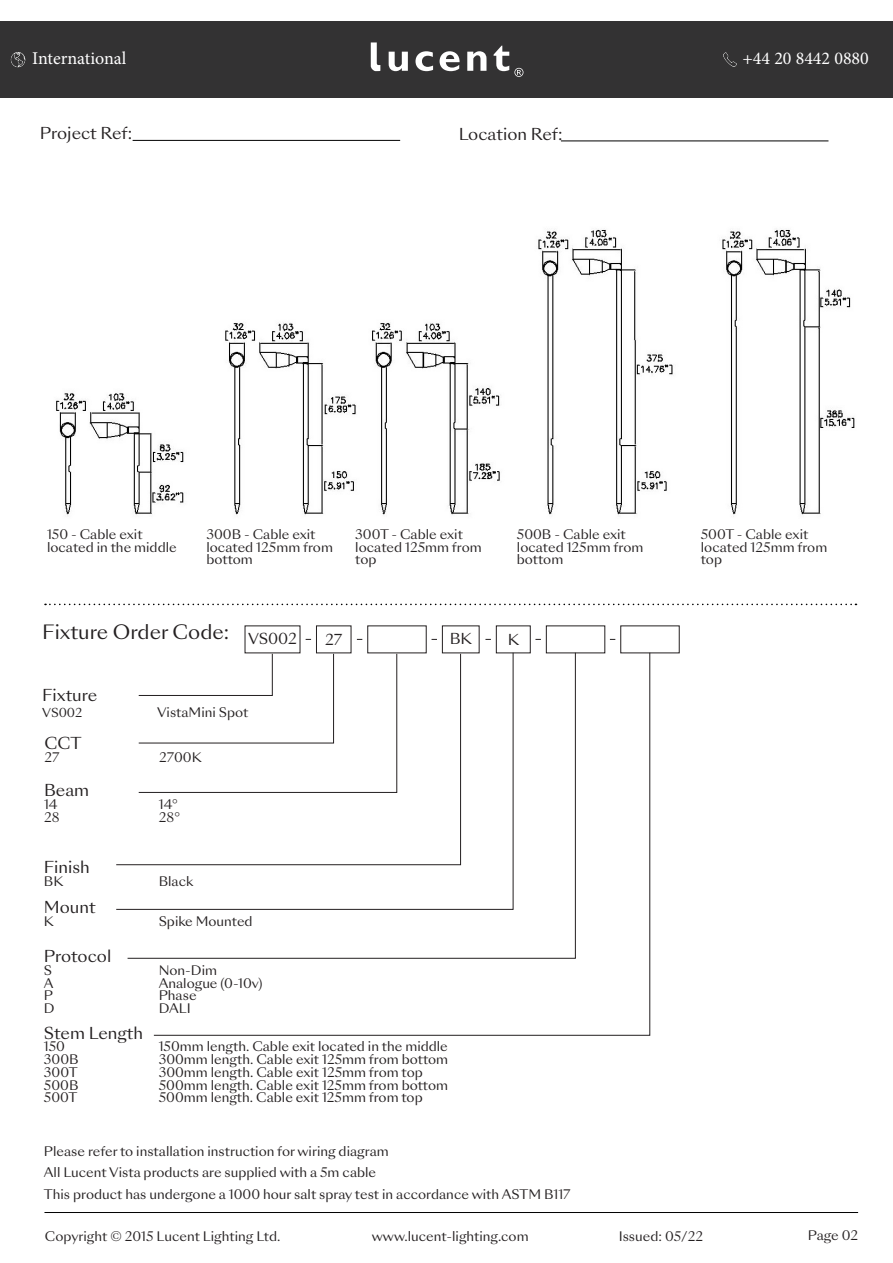
<style>
.page{position:relative;width:893px;height:1263px;background:#fff}
.page>*{position:absolute;margin:0;border:0;box-sizing:border-box;transform-origin:0 0}
.t1{font:19.2px "Sang Bleu Sunrise";color:#231f20}
.t2{font:18px "Minion Pro";color:#fff}
.t3{font:15.9px "Sang Bleu Sunrise";color:#231f20}
.t4{font:14.7px "Sang Bleu Sunrise";color:#231f20}
.t5{font:12.75px "Sang Bleu Sunrise";color:#231f20}
.t6{font:12px "Sang Bleu Sunrise";letter-spacing:-.005em;color:#231f20}
</style>
<div class="page">
<hr style="left:44px;top:1212px;width:814px;height:1px;background:#000">
<div style="left:0;top:21px;width:893px;height:77px;background:#333233"></div>
<svg style="left:389px;top:52px;width:19px;height:19px"></svg>
<svg style="left:415px;top:51px;width:18px;height:20px"></svg>
<svg style="left:440px;top:51px;width:20px;height:20px"></svg>
<svg style="left:467px;top:51px;width:19px;height:20px"></svg>
<svg style="left:371px;top:42px;width:9px;height:29px"></svg>
<svg style="left:494px;top:46px;width:29px;height:31px"></svg>
<img style="left:10px;top:52px;width:16px;height:15px">
<img style="left:723px;top:52px;width:14px;height:15px">
<hr style="left:133px;top:140px;width:267px;height:1px;background:#000">
<hr style="left:561px;top:141px;width:267px;height:1px;background:#000">
<svg style="left:45px;top:604px;width:811px;height:1px"></svg>
<svg style="left:153px;top:652px;width:497px;height:384px"></svg>
<img style="left:56px;top:229px;width:799px;height:288px">
<p class="t2" style="left:32px;top:47px;width:96px">International</p>
<p class="t2" style="left:742px;top:47px;width:128px">+44 20 8442 0880</p>
<p class="t3" style="left:40px;top:122px;width:94px">Project Ref:</p>
<p class="t3" style="left:459px;top:123px;width:105px">Location Ref:</p>
<p class="t5" style="left:47px;top:525px;width:97px">150 - Cable exit</p>
<p class="t5" style="left:47px;top:538px;width:131px">located in the middle</p>
<p class="t5" style="left:206px;top:525px;width:111px">300B - Cable exit</p>
<p class="t5" style="left:206px;top:538px;width:128px">located 125mm from</p>
<p class="t5" style="left:206px;top:551px;width:48px">bottom</p>
<p class="t5" style="left:355px;top:525px;width:109px">300T - Cable exit</p>
<p class="t5" style="left:355px;top:538px;width:128px">located 125mm from</p>
<p class="t5" style="left:355px;top:551px;width:23px">top</p>
<p class="t1" style="left:42px;top:619px;width:188px">Fixture Order Code:</p>
<p class="t4" style="left:248px;top:628px;width:51px">VS002</p>
<p class="t4" style="left:325px;top:629px;width:19px">27</p>
<p class="t4" style="left:450px;top:628px;width:24px">BK</p>
<p class="t3" style="left:42px;top:684px;width:57px">Fixture</p>
<p class="t6" style="left:42px;top:704px;width:41px">VS002</p>
<p class="t5" style="left:157px;top:703px;width:93px">VistaMini Spot</p>
<p class="t3" style="left:44px;top:733px;width:39px">CCT</p>
<p class="t5" style="left:44px;top:749px;width:17px">27</p>
<p class="t5" style="left:159px;top:749px;width:44px">2700K</p>
<p class="t3" style="left:44px;top:779px;width:47px">Beam</p>
<p class="t5" style="left:44px;top:795px;width:15px">14</p>
<p class="t5" style="left:159px;top:795px;width:21px">14°</p>
<p class="t5" style="left:44px;top:808px;width:17px">28</p>
<p class="t5" style="left:159px;top:808px;width:23px">28°</p>
<p class="t3" style="left:44px;top:856px;width:47px">Finish</p>
<p class="t5" style="left:44px;top:872px;width:21px">BK</p>
<p class="t5" style="left:159px;top:872px;width:36px">Black</p>
<p class="t3" style="left:44px;top:897px;width:53px">Mount</p>
<p class="t5" style="left:44px;top:913px;width:11px">K</p>
<p class="t5" style="left:159px;top:913px;width:95px">Spike Mounted</p>
<p class="t3" style="left:44px;top:945px;width:69px">Protocol</p>
<p class="t5" style="left:44px;top:961px;width:10px">S</p>
<p class="t5" style="left:159px;top:961px;width:60px">Non-Dim</p>
<p class="t5" style="left:44px;top:974px;width:11px">A</p>
<p class="t5" style="left:159px;top:974px;width:105px">Analogue (0-10v)</p>
<p class="t5" style="left:44px;top:987px;width:11px">P</p>
<p class="t5" style="left:159px;top:987px;width:39px">Phase</p>
<p class="t5" style="left:44px;top:999px;width:12px">D</p>
<p class="t5" style="left:159px;top:999px;width:34px">DALI</p>
<p class="t3" style="left:44px;top:1022px;width:101px">Stem Length</p>
<p class="t5" style="left:44px;top:1038px;width:23px">150</p>
<p class="t5" style="left:159px;top:1038px;width:291px">150mm length. Cable exit located in the middle</p>
<p class="t5" style="left:44px;top:1051px;width:36px">300B</p>
<p class="t5" style="left:159px;top:1051px;width:291px">300mm length. Cable exit 125mm from bottom</p>
<p class="t5" style="left:44px;top:1063px;width:35px">300T</p>
<p class="t5" style="left:159px;top:1063px;width:266px">300mm length. Cable exit 125mm from top</p>
<p class="t5" style="left:44px;top:1076px;width:36px">500B</p>
<p class="t5" style="left:159px;top:1076px;width:291px">500mm length. Cable exit 125mm from bottom</p>
<p class="t5" style="left:44px;top:1089px;width:35px">500T</p>
<p class="t5" style="left:159px;top:1089px;width:265px">500mm length. Cable exit 125mm from top</p>
<p class="t5" style="left:517px;top:525px;width:110px">500B - Cable exit</p>
<p class="t5" style="left:517px;top:538px;width:128px">located 125mm from</p>
<p class="t5" style="left:517px;top:551px;width:48px">bottom</p>
<p class="t4" style="left:508px;top:629px;width:13px">K</p>
<p class="t5" style="left:44px;top:1142px;width:346px">Please refer to installation instruction for wiring diagram</p>
<p class="t5" style="left:44px;top:1164px;width:334px">All Lucent Vista products are supplied with a 5m cable</p>
<p class="t5" style="left:44px;top:1185px;width:528px">This product has undergone a 1000 hour salt spray test in accordance with ASTM B117</p>
<p class="t5" style="left:701px;top:525px;width:109px">500T - Cable exit</p>
<p class="t5" style="left:701px;top:538px;width:128px">located 125mm from</p>
<p class="t5" style="left:701px;top:551px;width:23px">top</p>
<p class="t5" style="left:45px;top:1227px;width:237px">Copyright © 2015 Lucent Lighting Ltd.</p>
<p class="t5" style="left:372px;top:1227px;width:158px">www.lucent-lighting.com</p>
<p class="t5" style="left:619px;top:1227px;width:86px">Issued: 05/22</p>
<p class="t5" style="left:808px;top:1227px;width:52px">Page 02</p>
</div>
